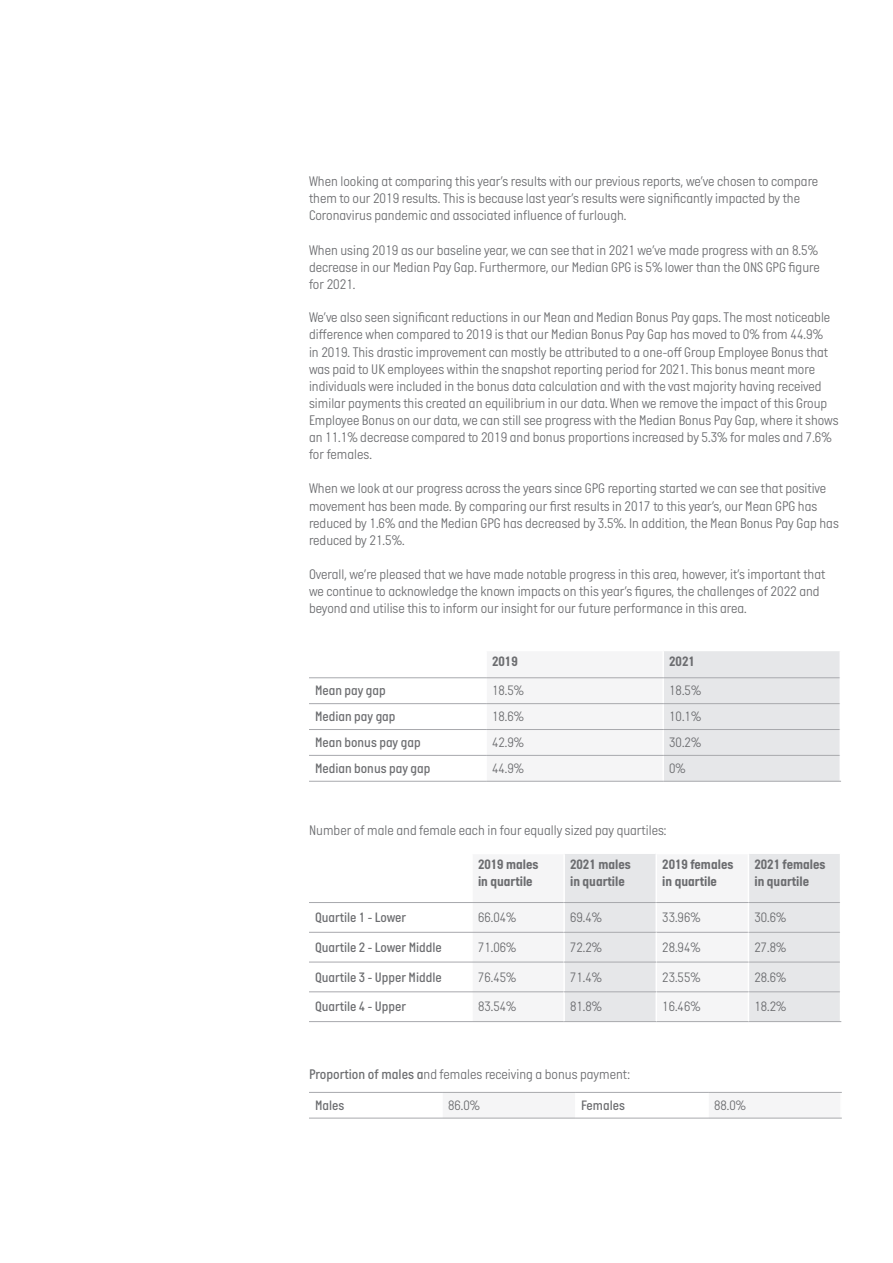
<style>
.page{position:relative;width:893px;height:1263px;background:#fff}
.page>*{position:absolute;margin:0;border:0;box-sizing:border-box;transform-origin:0 0}
.t1{font:300 14.25px/17.1px "Italian Plate No One";color:#6c6d70}
.t2{font:500 13.95px "Italian Plate No One";color:#6c6d70}
.t3{font:300 13.95px "Italian Plate No One";color:#6c6d70}
.t4{font:700 13.95px/16.8px "Italian Plate No One";color:#6c6d70}
.s1{font-weight:500}
</style>
<div class="page">
<svg style="left:486px;top:651px;width:355px;height:130px"></svg>
<hr style="left:309px;top:677px;width:177px;height:1px;background:#a8a9ad">
<hr style="left:486px;top:677px;width:177px;height:1px;background:#a8a9ad">
<hr style="left:663px;top:677px;width:177px;height:1px;background:#a8a9ad">
<hr style="left:309px;top:703px;width:177px;height:1px;background:#a8a9ad">
<hr style="left:486px;top:703px;width:177px;height:1px;background:#a8a9ad">
<hr style="left:663px;top:703px;width:177px;height:1px;background:#a8a9ad">
<hr style="left:309px;top:729px;width:177px;height:1px;background:#a8a9ad">
<hr style="left:486px;top:729px;width:177px;height:1px;background:#a8a9ad">
<hr style="left:663px;top:729px;width:177px;height:1px;background:#a8a9ad">
<hr style="left:309px;top:755px;width:177px;height:1px;background:#a8a9ad">
<hr style="left:486px;top:755px;width:177px;height:1px;background:#a8a9ad">
<hr style="left:663px;top:755px;width:177px;height:1px;background:#a8a9ad">
<hr style="left:309px;top:781px;width:177px;height:1px;background:#a8a9ad">
<hr style="left:486px;top:781px;width:177px;height:1px;background:#a8a9ad">
<hr style="left:663px;top:781px;width:178px;height:1px;background:#a8a9ad">
<div style="left:473px;top:903px;width:90px;height:90px;background:#f5f5f6"></div>
<svg style="left:565px;top:854px;width:275px;height:167px;fill:#e6e7e9"></svg>
<hr style="left:309px;top:902px;width:163px;height:1px;background:#a8a9ad">
<hr style="left:472px;top:902px;width:92px;height:1px;background:#a8a9ad">
<hr style="left:309px;top:932px;width:163px;height:1px;background:#a8a9ad">
<hr style="left:472px;top:932px;width:92px;height:1px;background:#a8a9ad">
<hr style="left:748px;top:932px;width:92px;height:1px;background:#a8a9ad">
<hr style="left:309px;top:962px;width:163px;height:1px;background:#a8a9ad">
<hr style="left:472px;top:962px;width:92px;height:1px;background:#a8a9ad">
<hr style="left:748px;top:962px;width:92px;height:1px;background:#a8a9ad">
<hr style="left:309px;top:991px;width:163px;height:1px;background:#a8a9ad">
<hr style="left:472px;top:991px;width:92px;height:1px;background:#a8a9ad">
<hr style="left:748px;top:991px;width:92px;height:1px;background:#a8a9ad">
<hr style="left:309px;top:1021px;width:163px;height:1px;background:#a8a9ad">
<hr style="left:472px;top:1021px;width:92px;height:1px;background:#a8a9ad">
<hr style="left:748px;top:1021px;width:93px;height:1px;background:#a8a9ad">
<hr style="left:564px;top:902px;width:92px;height:1px;background:#a8a9ad">
<hr style="left:748px;top:902px;width:92px;height:1px;background:#a8a9ad">
<hr style="left:655px;top:854px;width:2px;height:48px;background:#fff">
<hr style="left:655px;top:903px;width:2px;height:29px;background:#fff">
<hr style="left:748px;top:854px;width:1px;height:48px;background:#fff">
<svg style="left:748px;top:903px;width:1px;height:29px"></svg>
<hr style="left:656px;top:902px;width:92px;height:1px;background:#a8a9ad">
<hr style="left:656px;top:932px;width:92px;height:1px;background:#a8a9ad">
<hr style="left:748px;top:932px;width:1px;height:30px;background:#fff">
<svg style="left:748px;top:962px;width:1px;height:59px"></svg>
<hr style="left:656px;top:962px;width:92px;height:1px;background:#a8a9ad">
<hr style="left:656px;top:991px;width:92px;height:1px;background:#a8a9ad">
<hr style="left:656px;top:1021px;width:92px;height:1px;background:#a8a9ad">
<hr style="left:563px;top:932px;width:2px;height:30px;background:#fff">
<hr style="left:563px;top:962px;width:2px;height:29px;background:#fff">
<hr style="left:564px;top:932px;width:92px;height:1px;background:#a8a9ad">
<hr style="left:655px;top:932px;width:2px;height:30px;background:#fff">
<hr style="left:655px;top:962px;width:2px;height:29px;background:#fff">
<hr style="left:655px;top:992px;width:2px;height:29px;background:#fff">
<hr style="left:564px;top:962px;width:92px;height:1px;background:#a8a9ad">
<hr style="left:564px;top:991px;width:92px;height:1px;background:#a8a9ad">
<hr style="left:564px;top:1021px;width:92px;height:1px;background:#a8a9ad">
<svg style="left:443px;top:1117px;width:397px;height:1px"></svg>
<hr style="left:707px;top:1093px;width:2px;height:25px;background:#fff">
<hr style="left:309px;top:1092px;width:133px;height:1px;background:#a8a9ad">
<hr style="left:442px;top:1092px;width:133px;height:1px;background:#a8a9ad">
<hr style="left:575px;top:1092px;width:133px;height:1px;background:#a8a9ad">
<hr style="left:309px;top:1118px;width:133px;height:1px;background:#a8a9ad">
<hr style="left:442px;top:1118px;width:133px;height:1px;background:#a8a9ad">
<hr style="left:575px;top:1118px;width:133px;height:1px;background:#a8a9ad">
<hr style="left:708px;top:1092px;width:134px;height:1px;background:#a8a9ad">
<hr style="left:708px;top:1118px;width:134px;height:1px;background:#a8a9ad">
<p class="t1" style="left:309px;top:173px;width:511px">When looking at comparing this year’s results with our previous reports, we’ve chosen to compare them to our 2019 results. This is because last year’s results were significantly impacted by the<br>Coronavirus pandemic and associated influence of furlough.</p>
<p class="t1" style="left:309px;top:242px;width:512px;text-align:justify">When using 2019 as our baseline year, we can see that in 2021 we’ve made progress with an 8.5% decrease in our Median Pay Gap. Furthermore, our Median GPG is 5% lower than the ONS GPG figure for 2021.</p>
<p class="t1" style="left:309px;top:310px;width:531px">We’ve also seen significant reductions in our Mean and Median Bonus Pay gaps. The most noticeable difference when compared to 2019 is that our Median Bonus Pay Gap has moved to 0% from 44.9%<br>in 2019. This drastic improvement can mostly be attributed to a one-off Group Employee Bonus that was paid to UK employees within the snapshot reporting period for 2021. This bonus meant more individuals were included in the bonus data calculation and with the vast majority having received similar payments this created an equilibrium in our data. When we remove the impact of this Group Employee Bonus on our data, we can still see progress with the Median Bonus Pay Gap, where it shows an 11.1% decrease compared to 2019 and bonus proportions increased by 5.3% for males and 7.6% for females.</p>
<p class="t1" style="left:309px;top:481px;width:531px">When we look at our progress across the years since GPG reporting started we can see that positive movement has been made. By comparing our first results in 2017 to this year’s, our Mean GPG has reduced by 1.6% and the Median GPG has decreased by 3.5%. In addition, the Mean Bonus Pay Gap has reduced by 21.5%.</p>
<p class="t1" style="left:309px;top:566px;width:518px">Overall, we’re pleased that we have made notable progress in this area, however, it’s important that we continue to acknowledge the known impacts on this year’s figures, the challenges of 2022 and beyond and utilise this to inform our insight for our future performance in this area.</p>
<p class="t4" style="left:492px;top:653px;width:27px">2019</p>
<p class="t4" style="left:669px;top:653px;width:27px">2021</p>
<p class="t2" style="left:315px;top:683px;width:72px">Mean pay gap</p>
<p class="t3" style="left:492px;top:683px;width:33px">18.5%</p>
<p class="t3" style="left:669px;top:683px;width:33px">18.5%</p>
<p class="t2" style="left:315px;top:709px;width:82px">Median pay gap</p>
<p class="t3" style="left:492px;top:709px;width:33px">18.6%</p>
<p class="t3" style="left:669px;top:709px;width:33px">10.1%</p>
<p class="t2" style="left:315px;top:735px;width:107px">Mean bonus pay gap</p>
<p class="t3" style="left:492px;top:735px;width:33px">42.9%</p>
<p class="t3" style="left:669px;top:735px;width:33px">30.2%</p>
<p class="t2" style="left:315px;top:761px;width:117px">Median bonus pay gap</p>
<p class="t3" style="left:492px;top:761px;width:33px">44.9%</p>
<p class="t3" style="left:669px;top:761px;width:18px">0%</p>
<p class="t1" style="left:309px;top:822px;width:359px">Number of male and female each in four equally sized pay quartiles:</p>
<p class="t4" style="left:478px;top:856px;width:62px">2019 males in quartile</p>
<p class="t4" style="left:570px;top:856px;width:62px">2021 males in quartile</p>
<p class="t4" style="left:662px;top:856px;width:73px">2019 females in quartile</p>
<p class="t4" style="left:754px;top:856px;width:73px">2021 females in quartile</p>
<p class="t2" style="left:315px;top:910px;width:93px">Quartile 1 - Lower</p>
<p class="t3" style="left:478px;top:910px;width:40px">66.04%</p>
<p class="t3" style="left:570px;top:910px;width:33px">69.4%</p>
<p class="t3" style="left:662px;top:910px;width:40px">33.96%</p>
<p class="t3" style="left:754px;top:910px;width:33px">30.6%</p>
<p class="t2" style="left:315px;top:940px;width:128px">Quartile 2 - Lower Middle</p>
<p class="t3" style="left:478px;top:940px;width:40px">71.06%</p>
<p class="t3" style="left:570px;top:940px;width:33px">72.2%</p>
<p class="t3" style="left:662px;top:940px;width:40px">28.94%</p>
<p class="t3" style="left:754px;top:940px;width:33px">27.8%</p>
<p class="t2" style="left:315px;top:969px;width:128px">Quartile 3 - Upper Middle</p>
<p class="t3" style="left:478px;top:969px;width:40px">76.45%</p>
<p class="t3" style="left:570px;top:969px;width:33px">71.4%</p>
<p class="t3" style="left:662px;top:969px;width:40px">23.55%</p>
<p class="t3" style="left:754px;top:969px;width:33px">28.6%</p>
<p class="t2" style="left:315px;top:999px;width:93px">Quartile 4 - Upper</p>
<p class="t3" style="left:478px;top:999px;width:40px">83.54%</p>
<p class="t3" style="left:570px;top:999px;width:33px">81.8%</p>
<p class="t3" style="left:662px;top:999px;width:40px">16.46%</p>
<p class="t3" style="left:754px;top:999px;width:33px">18.2%</p>
<p class="t1" style="left:309px;top:1066px;width:322px"><span class="s1">Proportion of males a</span>nd females receiving a bonus payment:</p>
<p class="t2" style="left:315px;top:1098px;width:31px">Males</p>
<p class="t3" style="left:448px;top:1098px;width:33px">86.0%</p>
<p class="t2" style="left:581px;top:1098px;width:45px">Females</p>
<p class="t3" style="left:714px;top:1098px;width:33px">88.0%</p>
</div>
